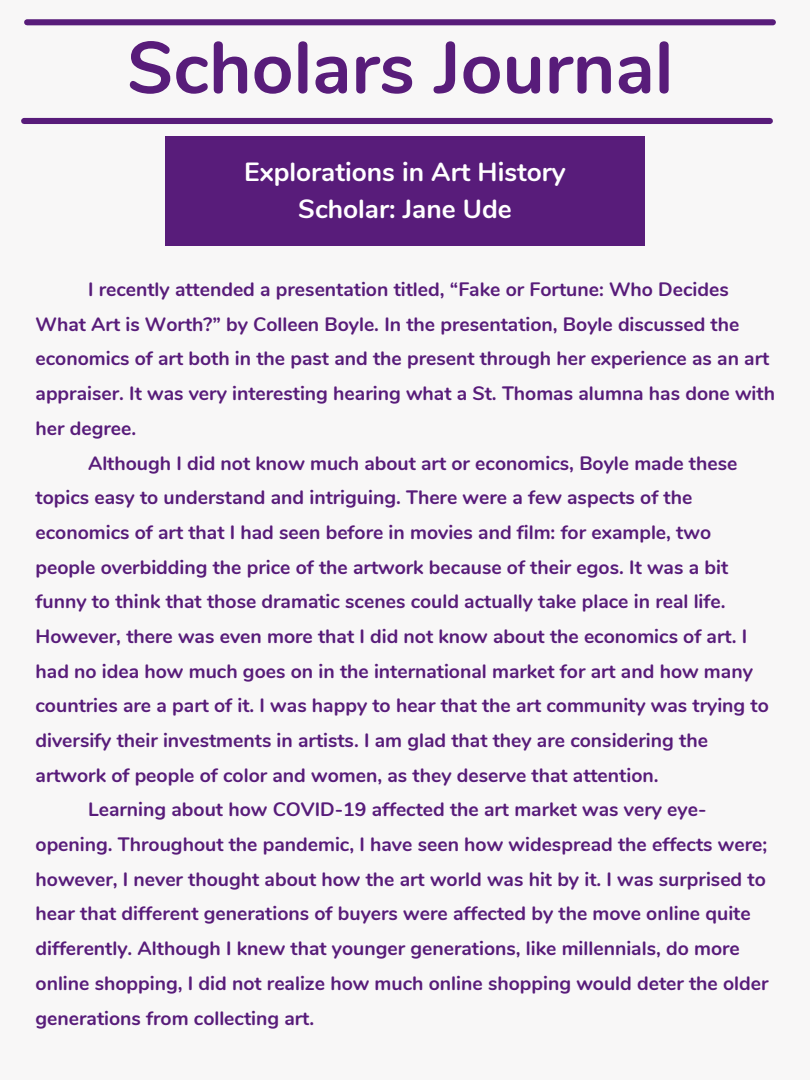
<style>
.page{position:relative;width:810px;height:1080px;background:#f8f7f7}
.page>*{position:absolute;margin:0;border:0;box-sizing:border-box;transform-origin:0 0}
.t1{font:700 72.94px "Nunito";color:#581c7a}
.t2{font:700 26.25px "Nunito";color:#fff}
.t3{font:700 19.38px/34.7px "Nunito";color:#581c7a}
</style>
<div class="page">
<div style="left:165px;top:136px;width:480px;height:110px;background:#581c7a"></div>
<div style="left:27px;top:19px;width:746px;height:6px;background:#581c7a"></div>
<div style="left:24px;top:118px;width:746px;height:6px;background:#581c7a"></div>
<p class="t1" style="left:127px;top:19px;width:548px">Scholars Journal</p>
<p class="t2" style="left:244px;top:155px;width:323px">Explorations in Art History</p>
<p class="t2" style="left:298px;top:191px;width:215px">Scholar: Jane Ude</p>
<p class="t3" style="left:36px;top:272px;width:741px;text-indent:52px">I recently attended a presentation titled, “Fake or Fortune: Who Decides What Art is Worth?” by Colleen Boyle. In the presentation, Boyle discussed the economics of art both in the past and the present through her experience as an art appraiser. It was very interesting hearing what a St. Thomas alumna has done with her degree.</p>
<p class="t3" style="left:36px;top:446px;width:735px;text-indent:52px">Although I did not know much about art or economics, Boyle made these topics easy to understand and intriguing. There were a few aspects of the economics of art that I had seen before in movies and film: for example, two people overbidding the price of the artwork because of their egos. It was a bit funny to think that those dramatic scenes could actually take place in real life.<br>However, there was even more that I did not know about the economics of art. I had no idea how much goes on in the international market for art and how many countries are a part of it. I was happy to hear that the art community was trying to diversify their investments in artists. I am glad that they are considering the artwork of people of color and women, as they deserve that attention.</p>
<p class="t3" style="left:36px;top:793px;width:735px;text-indent:52px">Learning about how COVID-19 affected the art market was very eye&shy;opening. Throughout the pandemic, I have seen how widespread the effects were; however, I never thought about how the art world was hit by it. I was surprised to hear that different generations of buyers were affected by the move online quite differently. Although I knew that younger generations, like millennials, do more online shopping, I did not realize how much online shopping would deter the older generations from collecting art.</p>
</div>
